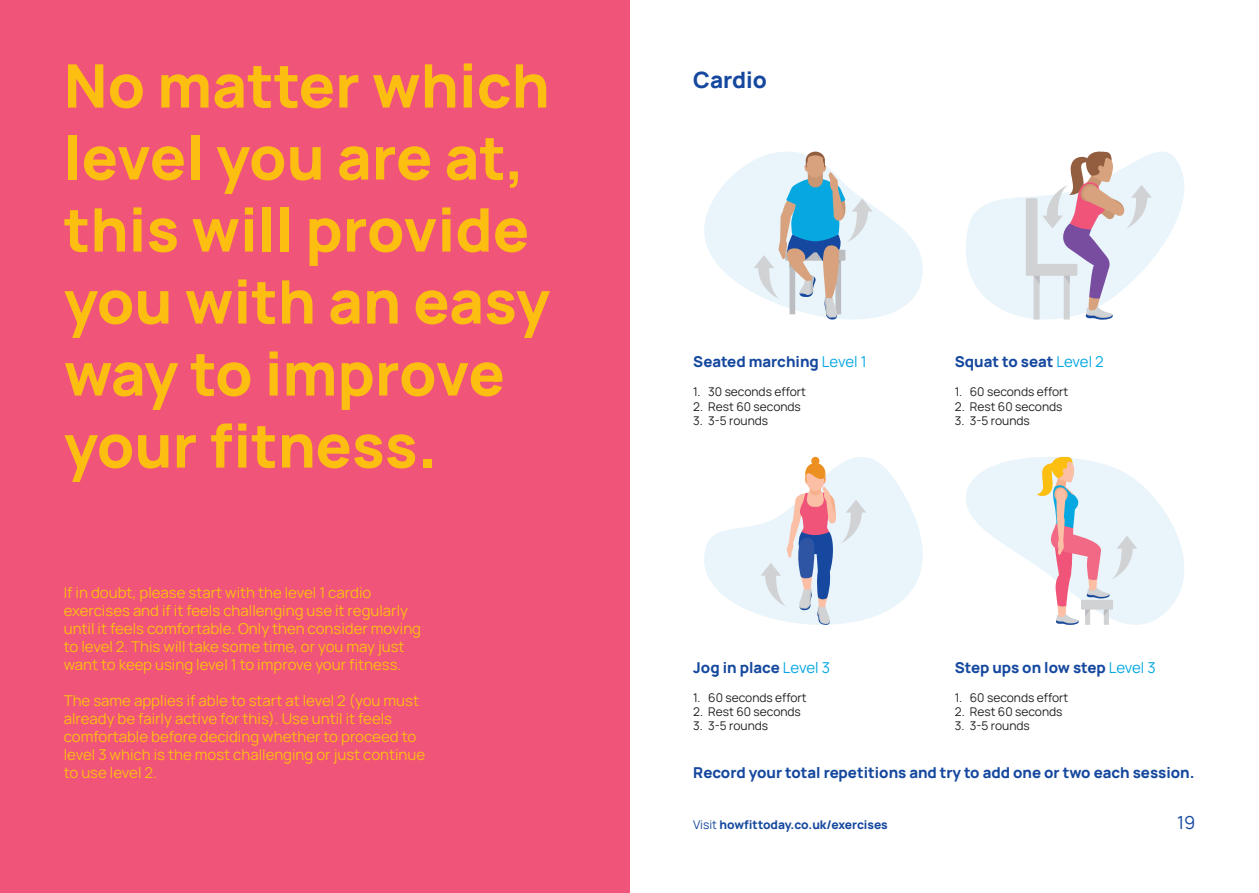
<style>
.page{position:relative;width:1259px;height:893px;background:#fff}
.page>*{position:absolute;margin:0;border:0;box-sizing:border-box;transform-origin:0 0}
.t1{font:800 60px/72px "Manrope";color:#fdbe12}
.Page_Title_Navy{font:800 22.5px "Manrope";color:#15489e}
.t2{font:18px "Manrope";color:#15489e}
.Body_Copy_Black{font:15px/18px "Manrope";color:#fdbe12}
.Introduction_Paragra{font:800 15px "Manrope";color:#15489e}
.t3{font:12px "Manrope";color:#231f20}
.t4{font:800 12px "Manrope";color:#15489e}
.s1{font-weight:400;color:#06a8e1}
.s2{font-weight:400}
</style>
<div class="page">
<div style="left:0;top:0;width:629px;height:893px;background:#f05479"></div>
<svg style="left:704px;top:456px;width:219px;height:163px;fill:#e9f4fb"></svg>
<div style="left:811px;top:457px;width:8px;height:8px;background:#ec9121;border-radius:50%"></div>
<svg style="left:760px;top:463px;width:106px;height:162px"></svg>
<svg style="left:966px;top:152px;width:218px;height:166px;fill:#e9f4fb"></svg>
<svg style="left:1026px;top:151px;width:125px;height:169px"></svg>
<svg style="left:704px;top:151px;width:218px;height:167px;fill:#e9f4fb"></svg>
<svg style="left:966px;top:457px;width:218px;height:168px;fill:#e9f4fb"></svg>
<svg style="left:1037px;top:456px;width:100px;height:169px;background:#e5dbde"></svg>
<svg style="left:753px;top:152px;width:119px;height:168px;background:#c3d7e0"></svg>
<p class="t1" style="left:64px;top:47px;width:487px">No matter which level you are at, this will provide you with an easy way to improve your fitness.</p>
<p class="Body_Copy_Black" style="left:64px;top:583px;width:359px">If in doubt, please start with the level 1 cardio exercises and if it feels challenging use it regularly until it feels comfortable. Only then consider moving to level 2. This will take some time, or you may just want to keep using level 1 to improve your fitness.</p>
<p class="Body_Copy_Black" style="left:64px;top:691px;width:363px">The same applies if able to start at level 2 (you must already be fairly active for this). Use until it feels comfortable before deciding whether to proceed to level 3 which is the most challenging or just continue to use level 2.</p>
<p class="Page_Title_Navy" style="left:693px;top:64px;width:75px">Cardio</p>
<p class="Introduction_Paragra" style="left:693px;top:351px;width:175px">Seated marching <span class="s1">Level 1</span></p>
<p class="t3" style="left:693px;top:384px;width:114px">1. 30 seconds effort</p>
<p class="t3" style="left:693px;top:398px;width:109px">2. Rest 60 seconds</p>
<p class="t3" style="left:693px;top:412px;width:76px">3. 3-5 rounds</p>
<p class="Introduction_Paragra" style="left:955px;top:351px;width:150px">Squat to seat <span class="s1">Level 2</span></p>
<p class="t3" style="left:955px;top:384px;width:115px">1. 60 seconds effort</p>
<p class="t3" style="left:955px;top:398px;width:109px">2. Rest 60 seconds</p>
<p class="t3" style="left:955px;top:412px;width:76px">3. 3-5 rounds</p>
<p class="Introduction_Paragra" style="left:693px;top:657px;width:138px">Jog in place <span class="s1">Level 3</span></p>
<p class="Introduction_Paragra" style="left:955px;top:657px;width:202px">Step ups on low step <span class="s1">Level 3</span></p>
<p class="t3" style="left:693px;top:689px;width:115px">1. 60 seconds effort</p>
<p class="t3" style="left:693px;top:703px;width:109px">2. Rest 60 seconds</p>
<p class="t3" style="left:693px;top:717px;width:76px">3. 3-5 rounds</p>
<p class="t3" style="left:955px;top:689px;width:115px">1. 60 seconds effort</p>
<p class="t3" style="left:955px;top:703px;width:109px">2. Rest 60 seconds</p>
<p class="t3" style="left:955px;top:717px;width:76px">3. 3-5 rounds</p>
<p class="Introduction_Paragra" style="left:693px;top:762px;width:503px">Record your total repetitions and try to add one or two each session.</p>
<p class="t4" style="left:693px;top:816px;width:196px"><span class="s2">Visit</span> howfittoday.co.uk/exercises</p>
<p class="t2" style="left:1177px;top:810px;width:20px">19</p>
</div>
